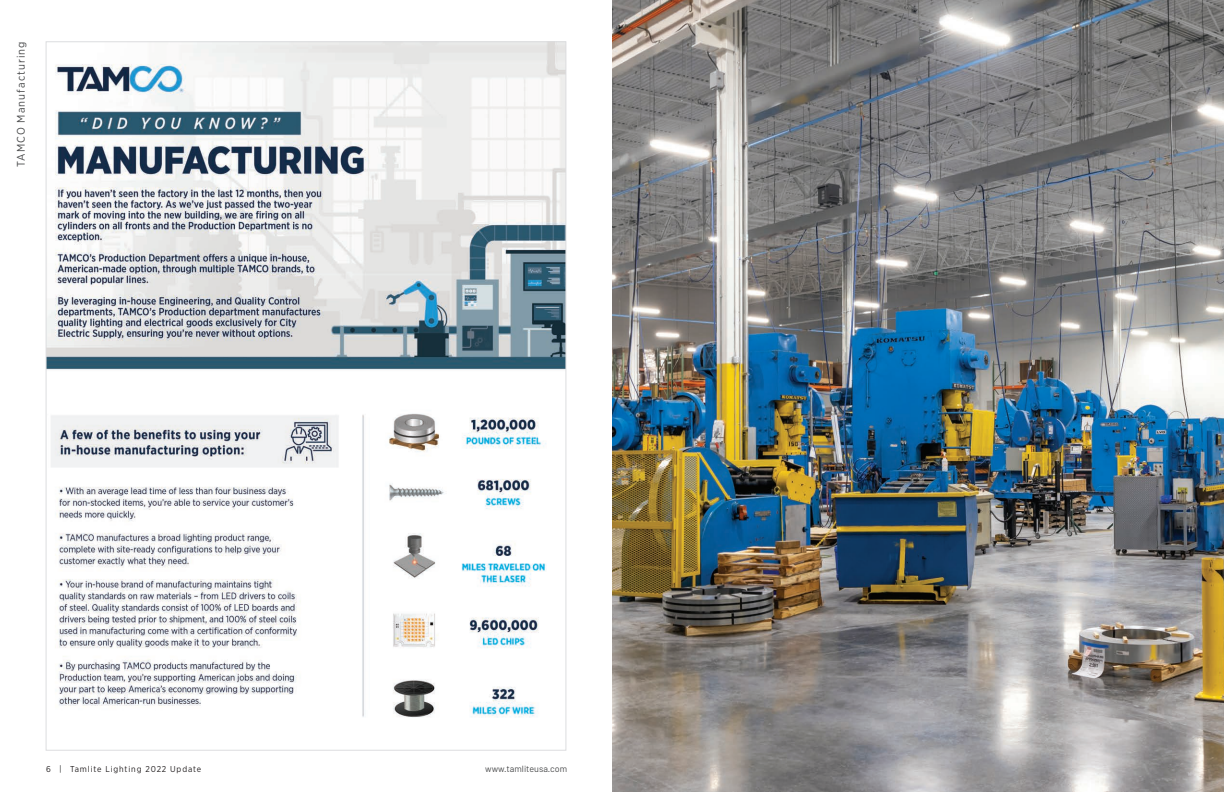
<style>
.page{position:relative;width:1224px;height:792px;background:#fff}
.page>*{position:absolute;margin:0;border:0;box-sizing:border-box;transform-origin:0 0}
.t1{font:11px "Gotham Narrow";letter-spacing:.1em;color:#494a4b}
.t2{font:9px "Barlow";color:#494a4b}
.t3{font:8.5px "Gotham Narrow";letter-spacing:.1em;color:#231f20}
.s1{font-family:"Barlow";font-size:9px;color:#494a4b}
</style>
<div class="page">
<img style="left:48px;top:43px;width:516px;height:675px">
<img style="left:612px;top:0;width:612px;height:792px">
<p class="t1" style="left:14px;top:167px;width:127px;rotate:-90deg">TAMCO Manufacturing</p>
<p class="t3" style="left:46px;top:764px;width:157px">6 <span class="s1">|</span> Tamlite Lighting 2022 Update</p>
<p class="t2" style="left:485px;top:763px;width:84px">www.tamliteusa.com</p>
</div>
